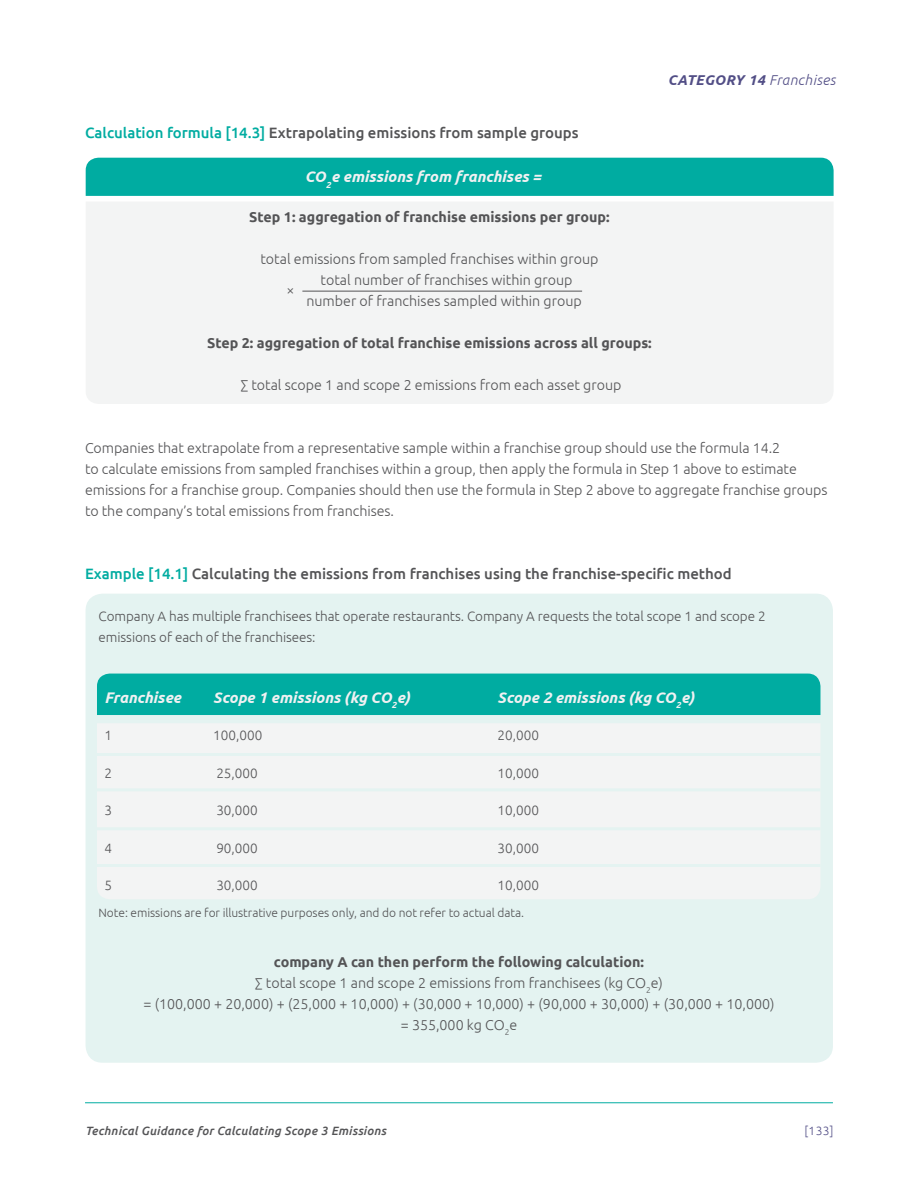
<style>
.page{position:relative;width:918px;height:1188px;background:#fff}
.page>*{position:absolute;margin:0;border:0;box-sizing:border-box;transform-origin:0 0}
.Table_Heading_No_Ins{font:italic 700 15.3px "Ubuntu";color:#f1f1f2}
.Formula_Heading{font:italic 700 15.3px "Ubuntu";color:#f1f1f2}
.Table_Calc_Title_plu{font:500 15px "Ubuntu";color:#545456}
.Body_Copy{font:300 14.25px/21px "Ubuntu";letter-spacing:-.005em;color:#545456}
.Formula_Body{font:300 14.25px "Ubuntu";color:#545456}
.Formula_Body-2{font:700 14.25px "Ubuntu";color:#545456}
.t1{font:italic 700 14.25px "Ubuntu";letter-spacing:.025em;color:#524e86}
.Box_Body_Inset{font:300 13.5px/21px "Ubuntu";letter-spacing:-.005em;color:#545456}
.Table_body{font:300 13.5px "Ubuntu";color:#545456}
.Source_Inset{font:300 12px "Ubuntu";letter-spacing:-.005em;color:#545456}
.t2{font:italic 500 12px "Ubuntu";letter-spacing:.025em;color:#545456}
.t3{font:300 12px "Ubuntu";color:#524e86}
.s1{color:#00aca1}
.s2{font-weight:300}
</style>
<div class="page">
<hr style="left:85px;top:1103px;width:748px;height:1px;background:#00aca1">
<div style="left:86px;top:594px;width:747px;height:469px;background:#e4f3f1;border-radius:17px"></div>
<div style="left:97px;top:723px;width:723px;height:176px;background:#f3f4f4"></div>
<div style="left:97px;top:674px;width:723px;height:41px;background:#00aca1"></div>
<div style="left:86px;top:202px;width:747px;height:202px;background:#f3f4f4"></div>
<div style="left:86px;top:158px;width:748px;height:38px;background:#00aca1"></div>
<hr style="left:302px;top:291px;width:280px;height:1px;background:#545456">
<hr style="left:97px;top:753px;width:723px;height:3px;background:#e4f3f1">
<hr style="left:97px;top:788px;width:723px;height:3px;background:#e4f3f1">
<hr style="left:97px;top:827px;width:723px;height:3px;background:#e4f3f1">
<hr style="left:97px;top:864px;width:723px;height:3px;background:#e4f3f1">
<p class="Table_Calc_Title_plu" style="left:85px;top:123px;width:495px"><span class="s1">Calculation formula [14.3]</span> Extrapolating emissions from sample groups</p>
<p class="Formula_Heading" style="left:305px;top:168px;width:238px">CO<sub>2</sub>e emissions from franchises =</p>
<p class="Formula_Body-2" style="left:249px;top:208px;width:362px">Step 1: aggregation of franchise emissions per group:</p>
<p class="Formula_Body" style="left:260px;top:250px;width:340px">total emissions from sampled franchises within group</p>
<p class="Formula_Body" style="left:287px;top:281px;width:10px">×</p>
<p class="Formula_Body" style="left:321px;top:271px;width:253px">total number of franchises within group</p>
<p class="Formula_Body" style="left:306px;top:292px;width:277px">number of franchises sampled within group</p>
<p class="Formula_Body-2" style="left:207px;top:334px;width:446px">Step 2: aggregation of total franchise emissions across all groups:</p>
<p class="Formula_Body" style="left:241px;top:376px;width:382px">∑ total scope 1 and scope 2 emissions from each asset group</p>
<p class="t1" style="left:668px;top:71px;width:169px">CATEGORY 14 <span class="s2">Franchises</span></p>
<p class="Body_Copy" style="left:85px;top:437px;width:744px">Companies that extrapolate from a representative sample within a franchise group should use the formula 14.2<br>to calculate emissions from sampled franchises within a group, then apply the formula in Step 1 above to estimate emissions for a franchise group. Companies should then use the formula in Step 2 above to aggregate franchise groups to the company’s total emissions from franchises.</p>
<p class="Table_Calc_Title_plu" style="left:85px;top:564px;width:648px"><span class="s1">Example [14.1]</span> Calculating the emissions from franchises using the franchise-specific method</p>
<p class="Box_Body_Inset" style="left:99px;top:605px;width:669px">Company A has multiple franchisees that operate restaurants. Company A requests the total scope 1 and scope 2 emissions of each of the franchisees:</p>
<p class="Table_Heading_No_Ins" style="left:105px;top:688px;width:78px">Franchisee</p>
<p class="Table_Heading_No_Ins" style="left:213px;top:688px;width:198px">Scope 1 emissions (kg CO<sub>2</sub>e)</p>
<p class="Table_Heading_No_Ins" style="left:498px;top:688px;width:198px">Scope 2 emissions (kg CO<sub>2</sub>e)</p>
<p class="Table_body" style="left:105px;top:728px;width:9px">1</p>
<p class="Table_body" style="left:213px;top:728px;width:51px">100,000</p>
<p class="Table_body" style="left:498px;top:728px;width:43px">20,000</p>
<p class="Table_body" style="left:105px;top:765px;width:9px">2</p>
<p class="Table_body" style="left:216px;top:765px;width:43px">25,000</p>
<p class="Table_body" style="left:498px;top:765px;width:43px">10,000</p>
<p class="Table_body" style="left:105px;top:802px;width:9px">3</p>
<p class="Table_body" style="left:216px;top:802px;width:43px">30,000</p>
<p class="Table_body" style="left:498px;top:802px;width:43px">10,000</p>
<p class="Table_body" style="left:105px;top:840px;width:9px">4</p>
<p class="Table_body" style="left:216px;top:840px;width:43px">90,000</p>
<p class="Table_body" style="left:498px;top:840px;width:43px">30,000</p>
<p class="Table_body" style="left:105px;top:877px;width:9px">5</p>
<p class="Table_body" style="left:216px;top:877px;width:43px">30,000</p>
<p class="Table_body" style="left:498px;top:877px;width:43px">10,000</p>
<p class="Source_Inset" style="left:99px;top:906px;width:427px">Note: emissions are for illustrative purposes only, and do not refer to actual data.</p>
<p class="Formula_Body-2" style="left:274px;top:953px;width:372px">company A can then perform the following calculation:</p>
<p class="Formula_Body" style="left:255px;top:974px;width:409px">∑ total scope 1 and scope 2 emissions from franchisees (kg CO<sub>2</sub>e)</p>
<p class="Formula_Body" style="left:143px;top:995px;width:633px">= (100,000 + 20,000) + (25,000 + 10,000) + (30,000 + 10,000) + (90,000 + 30,000) + (30,000 + 10,000)</p>
<p class="Formula_Body" style="left:401px;top:1016px;width:118px">= 355,000 kg CO<sub>2</sub>e</p>
<p class="t2" style="left:85px;top:1123px;width:303px">Technical Guidance for Calculating Scope 3 Emissions</p>
<p class="t3" style="left:805px;top:1124px;width:30px">[133]</p>
</div>
